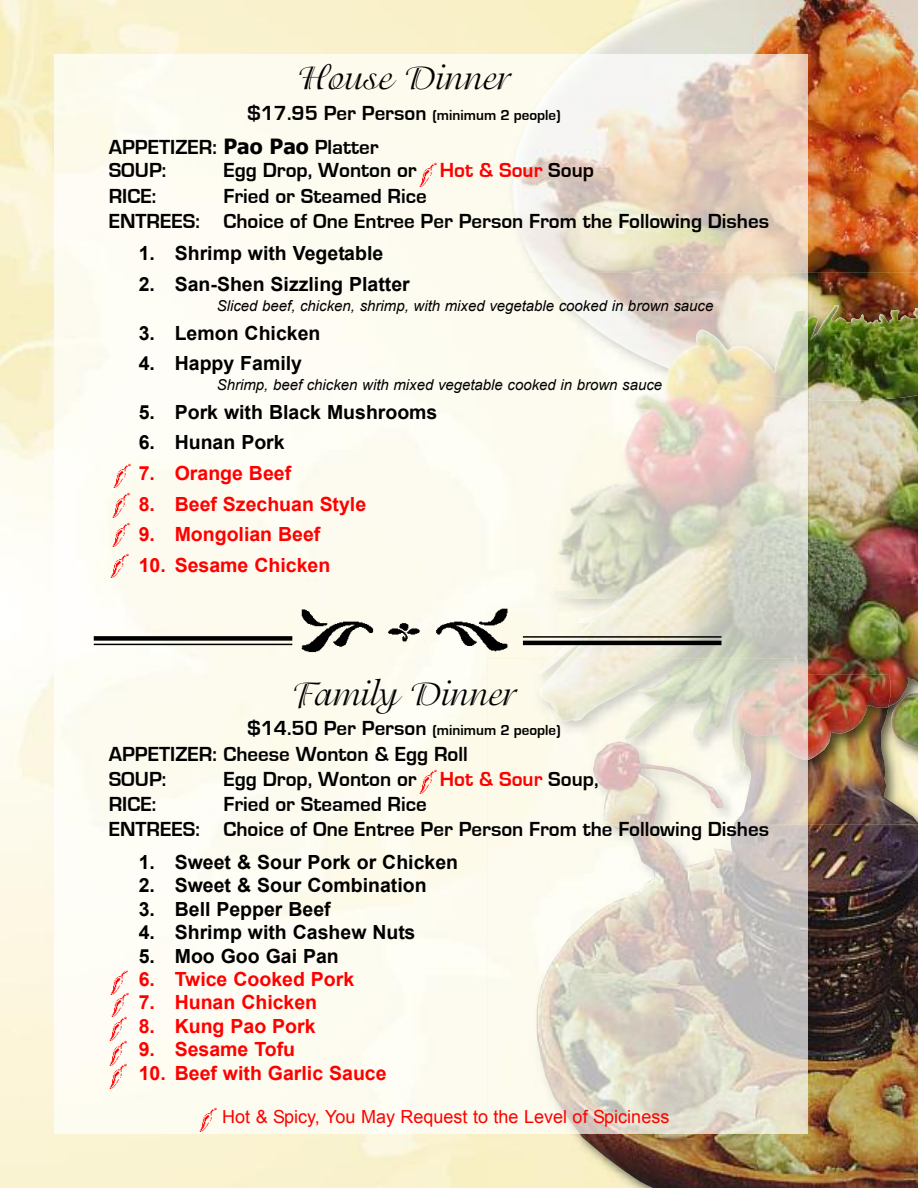
<style>
.page{position:relative;width:918px;height:1188px;background:#fff}
.page>*{position:absolute;margin:0;border:0;box-sizing:border-box;transform-origin:0 0}
.t1{font:36px "Isadora";color:#000}
.t2{font:700 21px/25.2px "Eurostile";color:#000}
.t3{font:700 19.5px "Arial";color:#000}
.t4{font:700 19.5px "Arial";color:#f00}
.t5{font:18px "Arial";color:#f00}
.t6{font:italic 15px "Arial";color:#000}
.t7{font:700 15px "Eurostile";color:#000}
.s1{font-size:21px}
.s2{font-family:"Tahoma"}
.s3{color:#f00}
</style>
<div class="page">
<img style="left:0;top:0;width:918px;height:1188px">
<img style="left:488px;top:825px;width:92px;height:363px">
<img style="left:580px;top:825px;width:338px;height:363px">
<div style="left:456px;top:0;width:128px;height:43px;background:#f9f0c7"></div>
<img style="left:584px;top:0;width:310px;height:53px">
<img style="left:808px;top:748px;width:110px;height:77px">
<img style="left:808px;top:273px;width:110px;height:32px">
<img style="left:808px;top:401px;width:110px;height:347px">
<img style="left:808px;top:675px;width:83px;height:85px">
<img style="left:808px;top:305px;width:110px;height:96px">
<div style="left:54px;top:54px;width:469px;height:1080px;background:#fdfcf0"></div>
<img style="left:537px;top:825px;width:271px;height:309px">
<div style="left:456px;top:54px;width:67px;height:530px;background:#fdfbef"></div>
<img style="left:512px;top:54px;width:296px;height:219px">
<img style="left:523px;top:584px;width:26px;height:74px">
<div style="left:523px;top:658px;width:211px;height:167px;background:#fdfbee"></div>
<img style="left:734px;top:764px;width:74px;height:61px">
<img style="left:593px;top:743px;width:131px;height:82px">
<div style="left:523px;top:273px;width:35px;height:311px;background:#fdfbef"></div>
<img style="left:540px;top:273px;width:268px;height:99px">
<img style="left:549px;top:584px;width:259px;height:74px">
<img style="left:722px;top:743px;width:24px;height:35px">
<img style="left:538px;top:658px;width:270px;height:85px">
<img style="left:537px;top:658px;width:23px;height:17px">
<img style="left:740px;top:675px;width:68px;height:89px">
<img style="left:558px;top:369px;width:250px;height:215px">
<img style="left:669px;top:309px;width:139px;height:91px">
<img style="left:280px;top:596px;width:250px;height:69px">
<hr style="left:523px;top:636px;width:199px;height:2px;background:#000">
<hr style="left:523px;top:641px;width:199px;height:4px;background:#000">
<div style="left:94px;top:636px;width:198px;height:5px;background:#000"></div>
<hr style="left:94px;top:644px;width:198px;height:1px;background:#000">
<img style="left:113px;top:463px;width:17px;height:24px">
<img style="left:110px;top:970px;width:18px;height:22px">
<img style="left:110px;top:992px;width:18px;height:96px">
<img style="left:200px;top:1107px;width:17px;height:24px">
<img style="left:113px;top:493px;width:17px;height:24px">
<img style="left:112px;top:522px;width:18px;height:24px">
<img style="left:420px;top:162px;width:17px;height:25px">
<img style="left:420px;top:769px;width:17px;height:24px">
<img style="left:111px;top:554px;width:17px;height:24px">
<h1 class="t1" style="left:298px;top:63px;width:214px">House Dinner</h1>
<p class="t7" style="left:248px;top:108px;width:315px"><span class="s1">$17.95 Per Person</span> (minimum 2 people)</p>
<p class="t2" style="left:109px;top:137px;width:271px;line-height:23.1px">APPETIZER: <span class="s2">Pao Pao</span> Platter<br>SOUP:</p>
<p class="t2" style="left:224px;top:159px;width:372px">Egg Drop, Wonton or <span class="s3">Hot &amp; Sour</span> Soup</p>
<p class="t2" style="left:109px;top:184px;width:662px;text-indent:115px">Fried or Steamed Rice<br>ENTREES: Choice of One Entree Per Person From the Following Dishes</p>
<p class="t3" style="left:139px;top:243px;width:246px">1. Shrimp with Vegetable</p>
<p class="t3" style="left:139px;top:273px;width:273px">2. San-Shen Sizzling Platter</p>
<p class="t6" style="left:217px;top:298px;width:498px">Sliced beef, chicken, shrimp, with mixed vegetable cooked in brown sauce</p>
<p class="t3" style="left:139px;top:322px;width:183px">3. Lemon Chicken</p>
<p class="t3" style="left:139px;top:353px;width:165px">4. Happy Family</p>
<p class="t6" style="left:217px;top:377px;width:447px">Shrimp, beef chicken with mixed vegetable cooked in brown sauce</p>
<p class="t3" style="left:139px;top:401px;width:300px">5. Pork with Black Mushrooms</p>
<p class="t3" style="left:139px;top:432px;width:147px">6. Hunan Pork</p>
<p class="t4" style="left:139px;top:462px;width:154px">7. Orange Beef</p>
<p class="t4" style="left:139px;top:493px;width:229px">8. Beef Szechuan Style</p>
<p class="t4" style="left:139px;top:524px;width:183px">9. Mongolian Beef</p>
<p class="t4" style="left:139px;top:554px;width:193px">10. Sesame Chicken</p>
<p class="t2" style="left:109px;top:184px;width:49px">RICE:</p>
<h1 class="t1" style="left:292px;top:678px;width:226px">Family Dinner</h1>
<p class="t7" style="left:248px;top:724px;width:315px"><span class="s1">$14.50 Per Person</span> (minimum 2 people)</p>
<p class="t2" style="left:109px;top:742px;width:361px">APPETIZER: Cheese Wonton &amp; Egg Roll<br>SOUP:</p>
<p class="t2" style="left:224px;top:767px;width:377px">Egg Drop, Wonton or <span class="s3">Hot &amp; Sour</span> Soup,</p>
<p class="t2" style="left:109px;top:792px;width:662px;text-indent:115px">Fried or Steamed Rice<br>ENTREES: Choice of One Entree Per Person From the Following Dishes</p>
<p class="t3" style="left:139px;top:851px;width:321px">1. Sweet &amp; Sour Pork or Chicken</p>
<p class="t3" style="left:139px;top:875px;width:289px">2. Sweet &amp; Sour Combination</p>
<p class="t3" style="left:139px;top:898px;width:194px">3. Bell Pepper Beef</p>
<p class="t3" style="left:139px;top:922px;width:278px">4. Shrimp with Cashew Nuts</p>
<p class="t3" style="left:139px;top:945px;width:202px">5. Moo Goo Gai Pan</p>
<p class="t4" style="left:139px;top:968px;width:217px">6. Twice Cooked Pork</p>
<p class="t4" style="left:139px;top:992px;width:180px">7. Hunan Chicken</p>
<p class="t4" style="left:139px;top:1015px;width:178px">8. Kung Pao Pork</p>
<p class="t4" style="left:139px;top:1039px;width:158px">9. Sesame Tofu</p>
<p class="t4" style="left:139px;top:1062px;width:249px">10. Beef with Garlic Sauce</p>
<p class="t5" style="left:222px;top:1106px;width:449px">Hot &amp; Spicy, You May Request to the Level of Spiciness</p>
<p class="t2" style="left:109px;top:792px;width:49px">RICE:</p>
</div>
